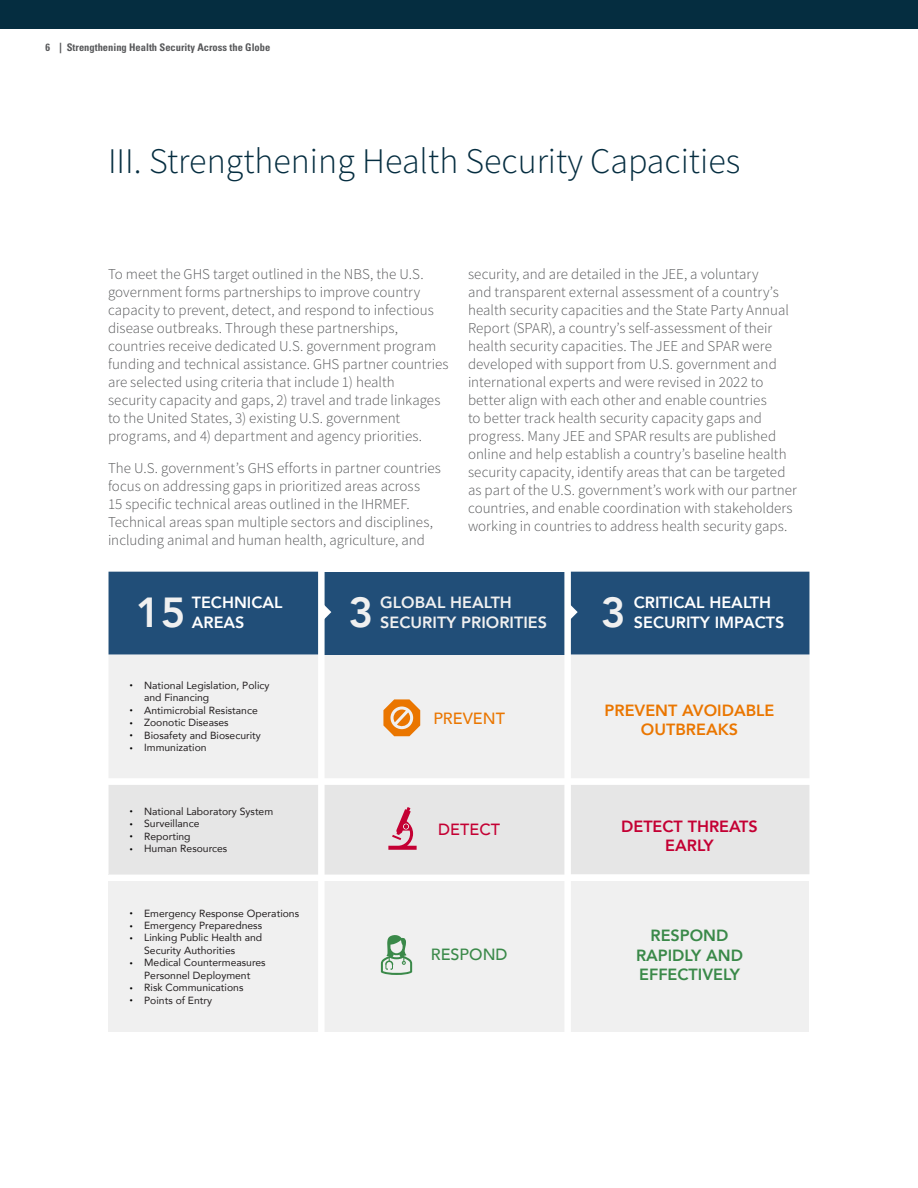
<style>
.page{position:relative;width:918px;height:1188px;background:#fff}
.page>*{position:absolute;margin:0;border:0;box-sizing:border-box;transform-origin:0 0}
.t1{font:800 41.85px "Avenir";color:#f0f0f0}
.t2{font:36px "Source Sans Variable";color:#052d40}
.t3{font:800 16.2px "Avenir";color:#fff}
.t4{font:800 16.2px/19.5px "Avenir";color:#f0f0f0}
.t5{font:800 16.2px/19.5px "Avenir";color:#3a8949;text-align:center}
.t6{font:800 16.2px/19.5px "Avenir";color:#ea7600;text-align:center}
.t7{font:800 16.2px/19.5px "Avenir";color:#c40033;text-align:center}
.t8{font:500 16.2px "Avenir";color:#ea7600}
.t9{font:500 16.2px "Avenir";color:#3a8949}
.t10{font:500 16.2px "Avenir";color:#c40033}
.t11{font:15px/18px "Source Sans Variable";color:#57585a}
.t12{font:700 condensed 10.5px "Univers LT Pro";color:#57585a}
.t13{font:10.35px/12.5px "Avenir";color:#231f20}
.t14{font:10.35px/12.5px "Myriad Pro";color:#000;text-align:justify}
</style>
<div class="page">
<div style="left:0;top:0;width:918px;height:29px;background:#052d40"></div>
<div style="left:109px;top:881px;width:700px;height:150px;background:#f0f0f0"></div>
<div style="left:109px;top:654px;width:700px;height:124px;background:#f0f0f0"></div>
<div style="left:109px;top:785px;width:700px;height:89px;background:#e6e6e6"></div>
<hr style="left:109px;top:874px;width:212px;height:1px;background:#f0f0f0">
<svg style="left:109px;top:745px;width:209px;height:7px"></svg>
<div style="left:321px;top:572px;width:247px;height:82px;background:#214e78"></div>
<hr style="left:321px;top:874px;width:247px;height:1px;background:#f0f0f0">
<svg style="left:383px;top:699px;width:37px;height:37px"></svg>
<svg style="left:388px;top:807px;width:29px;height:43px"></svg>
<svg style="left:381px;top:935px;width:31px;height:40px"></svg>
<div style="left:564px;top:572px;width:7px;height:459px;background:#fff"></div>
<div style="left:318px;top:572px;width:7px;height:459px;background:#fff"></div>
<div style="left:109px;top:572px;width:222px;height:82px;background:#214e78"></div>
<div style="left:570px;top:572px;width:239px;height:82px;background:#214e78"></div>
<p class="t12" style="left:46px;top:41px;width:226px">6 | Strengthening Health Security Across the Globe</p>
<h2 class="t2" style="left:108px;top:140px;width:634px">III. Strengthening Health Security Capacities</h2>
<p class="t11" style="left:108px;top:265px;width:342px">To meet the GHS target outlined in the NBS, the U.S. government forms partnerships to improve country capacity to prevent, detect, and respond to infectious disease outbreaks. Through these partnerships, countries receive dedicated U.S. government program funding and technical assistance. GHS partner countries are selected using criteria that include 1) health<br>security capacity and gaps, 2) travel and trade linkages to the United States, 3) existing U.S. government programs, and 4) department and agency priorities.</p>
<p class="t11" style="left:108px;top:459px;width:334px">The U.S. government’s GHS efforts in partner countries focus on addressing gaps in prioritized areas across<br>15 specific technical areas outlined in the IHRMEF.<br>Technical areas span multiple sectors and disciplines, including animal and human health, agriculture, and</p>
<p class="t11" style="left:468px;top:265px;width:331px">security, and are detailed in the JEE, a voluntary<br>and transparent external assessment of a country’s health security capacities and the State Party Annual Report (SPAR), a country’s self-assessment of their health security capacities. The JEE and SPAR were developed with support from U.S. government and international experts and were revised in 2022 to better align with each other and enable countries<br>to better track health security capacity gaps and progress. Many JEE and SPAR results are published online and help establish a country’s baseline health security capacity, identify areas that can be targeted as part of the U.S. government’s work with our partner countries, and enable coordination with stakeholders working in countries to address health security gaps.</p>
<p class="t1" style="left:136px;top:580px;width:51px">15</p>
<p class="t3" style="left:192px;top:590px;width:92px">TECHNICAL</p>
<p class="t3" style="left:192px;top:609px;width:54px">AREAS</p>
<p class="t14" style="left:130px;top:679px;width:4px">•</p>
<p class="t14" style="left:130px;top:703px;width:4px">• • • •</p>
<p class="t13" style="left:144px;top:679px;width:127px">National Legislation, Policy and Financing</p>
<p class="t13" style="left:144px;top:704px;width:115px">Antimicrobial Resistance</p>
<p class="t13" style="left:144px;top:716px;width:86px">Zoonotic Diseases</p>
<p class="t13" style="left:144px;top:728px;width:118px">Biosafety and Biosecurity</p>
<p class="t13" style="left:144px;top:741px;width:64px">Immunization</p>
<p class="t14" style="left:130px;top:804px;width:4px">• • • •</p>
<p class="t13" style="left:144px;top:805px;width:131px">National Laboratory System</p>
<p class="t13" style="left:144px;top:817px;width:57px">Surveillance</p>
<p class="t13" style="left:144px;top:830px;width:48px">Reporting</p>
<p class="t13" style="left:144px;top:842px;width:85px">Human Resources</p>
<p class="t14" style="left:130px;top:906px;width:4px">• • •</p>
<p class="t14" style="left:130px;top:956px;width:4px">•</p>
<p class="t14" style="left:130px;top:981px;width:4px">• •</p>
<p class="t13" style="left:144px;top:906px;width:156px">Emergency Response Operations</p>
<p class="t13" style="left:144px;top:919px;width:119px">Emergency Preparedness</p>
<p class="t13" style="left:144px;top:931px;width:120px">Linking Public Health and<br>Security Authorities</p>
<p class="t13" style="left:144px;top:956px;width:123px">Medical Countermeasures<br>Personnel Deployment</p>
<p class="t13" style="left:144px;top:981px;width:101px">Risk Communications</p>
<p class="t13" style="left:144px;top:993px;width:69px">Points of Entry</p>
<p class="t1" style="left:349px;top:580px;width:26px">3</p>
<p class="t4" style="left:380px;top:593px;width:168px">GLOBAL HEALTH<br>SECURITY PRIORITIES</p>
<p class="t3" style="left:634px;top:590px;width:139px">CRITICAL HEALTH</p>
<p class="t1" style="left:601px;top:580px;width:26px">3</p>
<p class="t3" style="left:634px;top:609px;width:152px">SECURITY IMPACTS</p>
<p class="t8" style="left:433px;top:705px;width:73px">PREVENT</p>
<p class="t6" style="left:605px;top:700px;width:171px">PREVENT AVOIDABLE<br>OUTBREAKS</p>
<p class="t10" style="left:438px;top:815px;width:63px">DETECT</p>
<p class="t9" style="left:431px;top:941px;width:78px">RESPOND</p>
<p class="t7" style="left:621px;top:816px;width:138px">DETECT THREATS<br>EARLY</p>
<p class="t5" style="left:636px;top:926px;width:109px">RESPOND<br>RAPIDLY AND<br>EFFECTIVELY</p>
</div>
